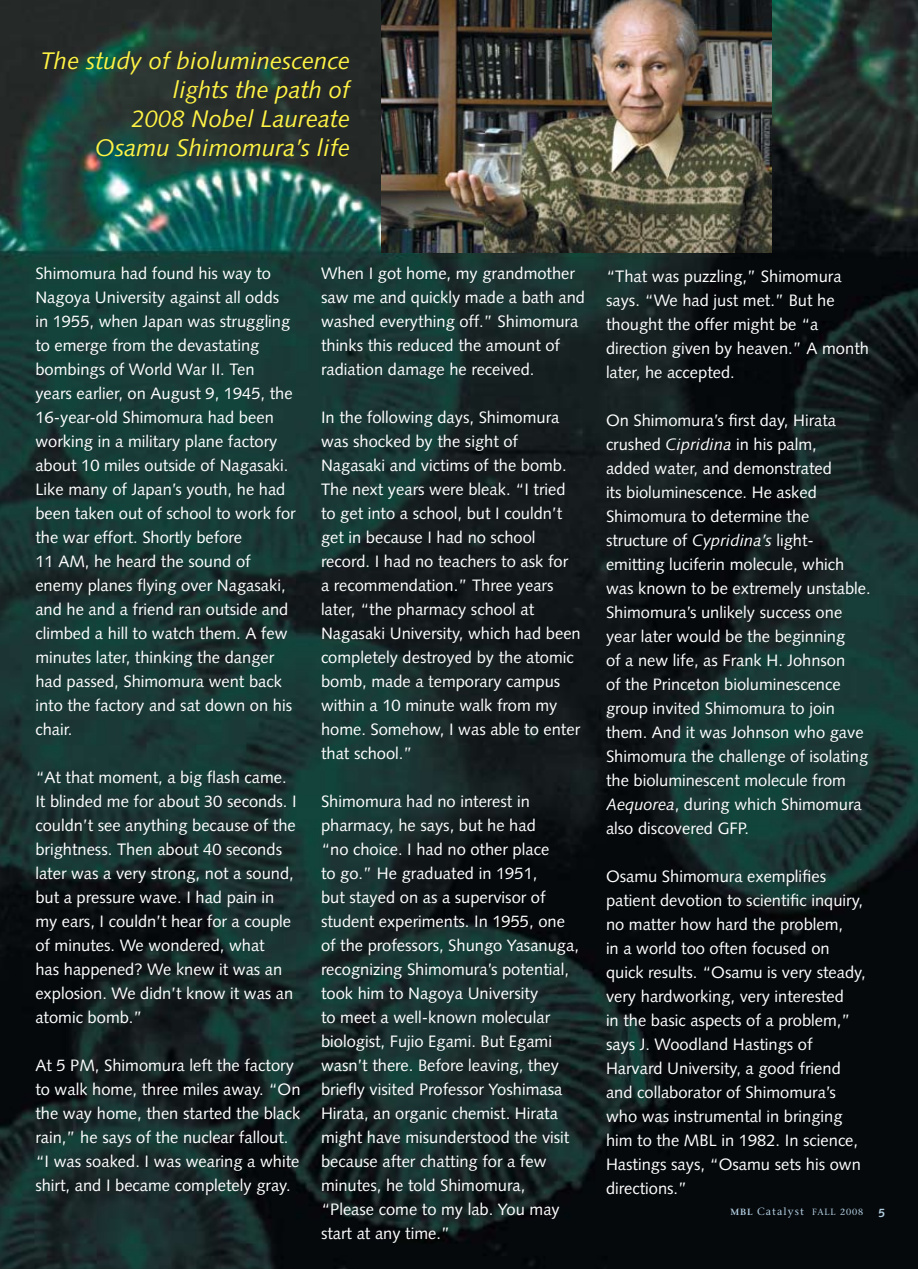
<style>
.page{position:relative;width:918px;height:1269px;background:#fff}
.page>*{position:absolute;margin:0;border:0;box-sizing:border-box;transform-origin:0 0}
.t1{font:italic 24px/28.8px "Syntax";color:#fff345;text-align:right}
.t2{font:16.5px/24px "Syntax";color:#fff}
.t3{font:10.5px "Stone Serif";letter-spacing:.1em;color:#b3cee1}
.s1{font-style:italic}
.s2{font-weight:600;font-size:9px}
.s3{font-size:9px}
.s4{font-family:"Syntax";font-weight:700;font-size:12px}
</style>
<div class="page">
<img style="left:0;top:0;width:918px;height:1269px">
<img style="left:382px;top:0;width:389px;height:252px">
<h1 class="t1" style="left:41px;top:47px;width:311px">The study of bioluminescence lights the path of<br>2008 Nobel Laureate<br>Osamu Shimomura’s life</h1>
<p class="t2" style="left:35px;top:262px;width:262px">Shimomura had found his way to<br>Nagoya University against all odds in 1955, when Japan was struggling to emerge from the devastating bombings of World War II. Ten<br>years earlier, on August 9, 1945, the<br>16-year-old Shimomura had been working in a military plane factory about 10 miles outside of Nagasaki.<br>Like many of Japan’s youth, he had been taken out of school to work for the war effort. Shortly before<br>11 AM, he heard the sound of enemy planes flying over Nagasaki, and he and a friend ran outside and climbed a hill to watch them. A few minutes later, thinking the danger had passed, Shimomura went back into the factory and sat down on his chair.</p>
<p class="t2" style="left:35px;top:766px;width:263px">“At that moment, a big flash came.<br>It blinded me for about 30 seconds. I couldn’t see anything because of the brightness. Then about 40 seconds later was a very strong, not a sound, but a pressure wave. I had pain in my ears, I couldn’t hear for a couple of minutes. We wondered, what<br>has happened? We knew it was an explosion. We didn’t know it was an atomic bomb.”</p>
<p class="t2" style="left:35px;top:1054px;width:267px">At 5 PM, Shimomura left the factory to walk home, three miles away. “On the way home, then started the black rain,” he says of the nuclear fallout. “I was soaked. I was wearing a white shirt, and I became completely gray.</p>
<p class="t2" style="left:321px;top:262px;width:266px">When I got home, my grandmother saw me and quickly made a bath and washed everything off.” Shimomura thinks this reduced the amount of radiation damage he received.</p>
<p class="t2" style="left:321px;top:406px;width:261px">In the following days, Shimomura was shocked by the sight of<br>Nagasaki and victims of the bomb.<br>The next years were bleak. “I tried to get into a school, but I couldn’t get in because I had no school record. I had no teachers to ask for<br>a recommendation.” Three years later, “the pharmacy school at<br>Nagasaki University, which had been completely destroyed by the atomic bomb, made a temporary campus within a 10 minute walk from my home. Somehow, I was able to enter that school.”</p>
<p class="t2" style="left:321px;top:790px;width:259px">Shimomura had no interest in pharmacy, he says, but he had<br>“no choice. I had no other place<br>to go.” He graduated in 1951,<br>but stayed on as a supervisor of student experiments. In 1955, one of the professors, Shungo Yasanuga, recognizing Shimomura’s potential, took him to Nagoya University<br>to meet a well-known molecular biologist, Fujio Egami. But Egami wasn’t there. Before leaving, they briefly visited Professor Yoshimasa<br>Hirata, an organic chemist. Hirata might have misunderstood the visit because after chatting for a few minutes, he told Shimomura, “Please come to my lab. You may start at any time.”</p>
<p class="t2" style="left:606px;top:265px;width:265px">“That was puzzling,” Shimomura says. “We had just met.” But he thought the offer might be “a direction given by heaven.” A month later, he accepted.</p>
<p class="t2" style="left:606px;top:409px;width:266px">On Shimomura’s first day, Hirata crushed <span class="s1">Cipridina</span> in his palm,<br>added water, and demonstrated<br>its bioluminescence. He asked<br>Shimomura to determine the structure of <span class="s1">Cypridina’s</span> light&shy;emitting luciferin molecule, which was known to be extremely unstable.<br>Shimomura’s unlikely success one year later would be the beginning<br>of a new life, as Frank H. Johnson<br>of the Princeton bioluminescence group invited Shimomura to join them. And it was Johnson who gave<br>Shimomura the challenge of isolating the bioluminescent molecule from<br><span class="s1">Aequorea</span>, during which Shimomura also discovered GFP.</p>
<p class="t2" style="left:606px;top:865px;width:261px">Osamu Shimomura exemplifies patient devotion to scientific inquiry, no matter how hard the problem,<br>in a world too often focused on quick results. “Osamu is very steady, very hardworking, very interested<br>in the basic aspects of a problem,” says J. Woodland Hastings of<br>Harvard University, a good friend and collaborator of Shimomura’s who was instrumental in bringing him to the MBL in 1982. In science,<br>Hastings says, “Osamu sets his own directions.”</p>
<p class="t3" style="left:730px;top:1205px;width:156px"><span class="s2">MBL</span> Catalyst <span class="s3">FALL 2008</span> <span class="s4">5</span></p>
</div>
